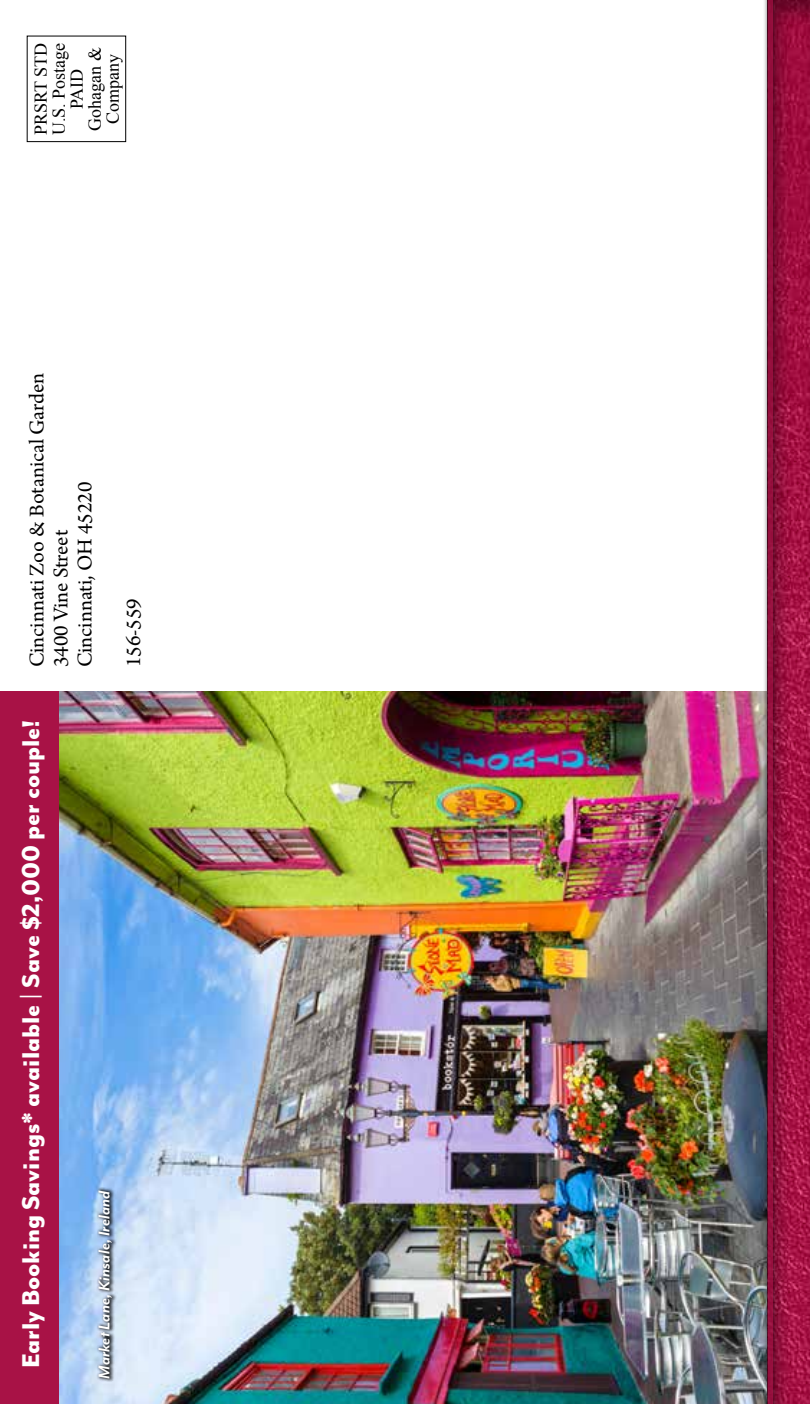
<style>
.page{position:relative;width:810px;height:1404px;background:#fff}
.page>*{position:absolute;margin:0;border:0;box-sizing:border-box;transform-origin:0 0}
.t1{font:800 28px "Mr Eaves Mod OT";color:#fff}
.t2{font:22px/24px "Arno Pro";color:#000}
.t3{font:18px/18px "Times New Roman";color:#000;text-align:center}
.t4{font:italic 700 18px "Mr Eaves Mod OT";color:#fff}
</style>
<div class="page">
<img style="left:59px;top:692px;width:704px;height:712px">
<div style="left:766px;top:0;width:44px;height:1404px;background:#000;opacity:.4"></div>
<div style="left:763px;top:0;width:14px;height:1404px;background:#000;opacity:.5"></div>
<hr style="left:768px;top:0;width:4px;height:1404px;background:#940f3d">
<div style="left:96px;top:1187px;width:22px;height:195px;background:#000;opacity:.84"></div>
<div style="left:0;top:692px;width:59px;height:712px;background:#a81246"></div>
<div style="left:27px;top:36px;width:99px;height:106px;border:1px solid #000"></div>
<p class="t3" style="left:31px;top:135px;width:94px;rotate:-90deg">PRSRT STD<br>U.S. Postage<br>PAID<br>Gohagan &amp;<br>Company</p>
<p class="t2" style="left:26px;top:667px;width:296px;rotate:-90deg">Cincinnati Zoo &amp; Botanical Garden<br>3400 Vine Street<br>Cincinnati, OH 45220</p>
<p class="t2" style="left:123px;top:667px;width:71px;rotate:-90deg">156-559</p>
<p class="t1" style="left:15px;top:1368px;width:650px;rotate:-90deg">Early Booking Savings* available | Save $2,000 per couple!</p>
<p class="t4" style="left:94px;top:1379px;width:190px;rotate:-90deg">Market Lane, Kinsale, Ireland</p>
</div>
